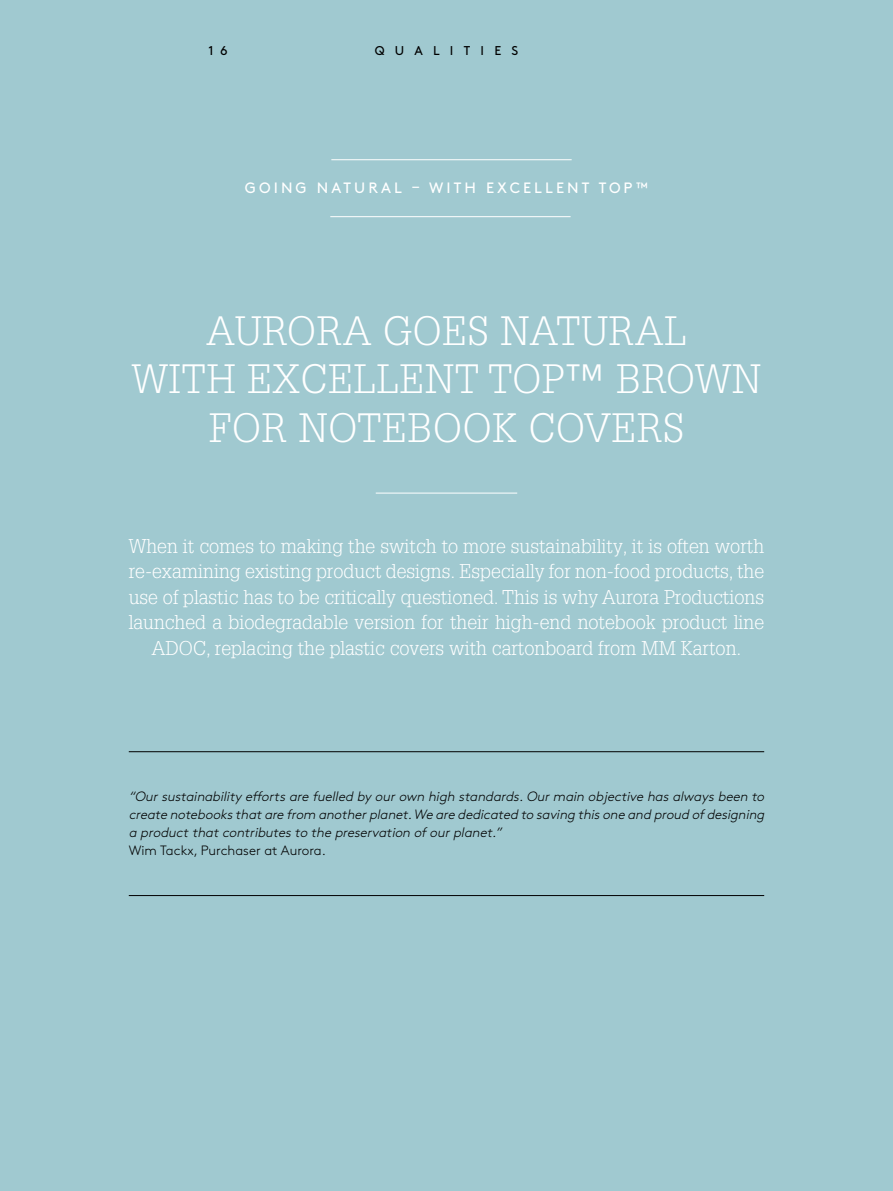
<style>
.page{position:relative;width:893px;height:1191px;background:#a0c9d0}
.page>*{position:absolute;margin:0;border:0;box-sizing:border-box;transform-origin:0 0}
.t1{font:300 40.05px/48.6px "Glypha LT Pro";letter-spacing:.02em;color:#fff;text-align:center}
.t2{font:300 19.5px/25.5px "Glypha LT Pro";color:#fff;text-align:center}
.t3{font:15px "Brown Regular Alt";letter-spacing:.205em;color:#fff}
.t4{font:italic 300 13.5px/18px "Brown Pro";color:#000;text-align:justify}
.t5{font:300 13.5px "Brown Pro";color:#000}
.t6{font:12.75px "Brown Regular Alt";letter-spacing:.805em;color:#000}
</style>
<div class="page">
<hr style="left:376px;top:493px;width:141px;height:1px;background:#fff">
<hr style="left:330px;top:216px;width:241px;height:1px;background:#fff">
<hr style="left:331px;top:159px;width:241px;height:1px;background:#fff">
<hr style="left:129px;top:895px;width:635px;height:1px;background:#000">
<hr style="left:129px;top:751px;width:635px;height:1px;background:#000">
<p class="t6" style="left:209px;top:40px;width:20px">1 6</p>
<p class="t6" style="left:375px;top:40px;width:145px">QUALITIES</p>
<p class="t3" style="left:245px;top:176px;width:405px">GOING NATURAL – WITH EXCELLENT TOP™</p>
<h1 class="t1" style="left:132px;top:307px;width:631px">AURORA GOES NATURAL<br>WITH EXCELLENT TOP™ BROWN<br>FOR NOTEBOOK COVERS</h1>
<p class="t2" style="left:129px;top:533px;width:637px">When it comes to making the switch to more sustainability, it is often worth re-examining existing product designs. Especially for non-food products, the use of plastic has to be critically questioned. This is why Aurora Productions launched a biodegradable version for their high-end notebook product line ADOC, replacing the plastic covers with cartonboard from MM Karton.</p>
<p class="t4" style="left:129px;top:786px;width:640px">“Oursustainabilityeffortsare fuelled byourown high standards.Ourmain objective hasalwaysbeen to create notebooksthatare from anotherplanet.We are dedicated to saving thisone and proud ofdesigning a productthatcontributesto the preservation ofourplanet.”</p>
<p class="t5" style="left:129px;top:840px;width:199px">Wim Tackx, Purchaser at Aurora.</p>
</div>
